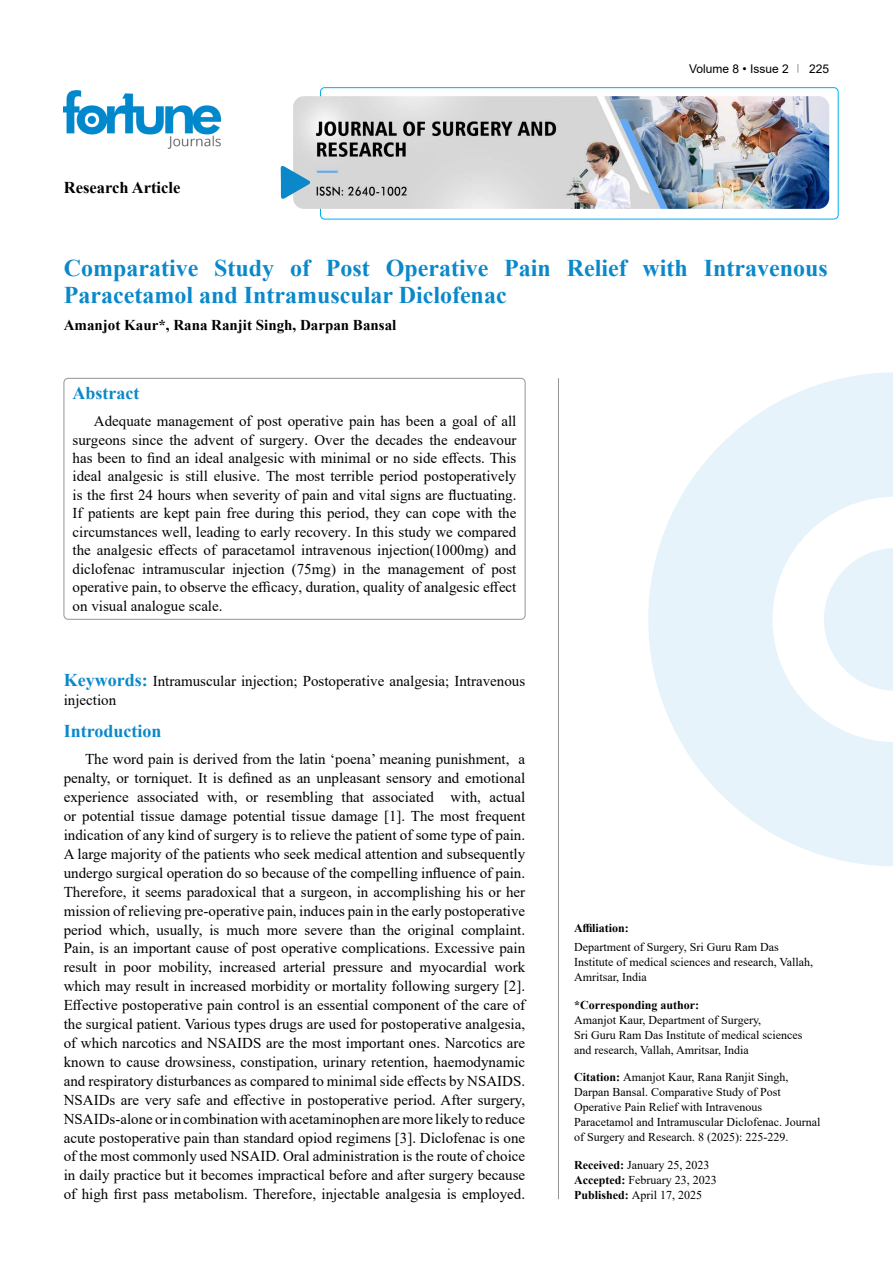
<style>
.page{position:relative;width:893px;height:1263px;background:#fff}
.page>*{position:absolute;margin:0;border:0;box-sizing:border-box;transform-origin:0 0}
.t1{font:700 24px/27px "Times New Roman";color:#0a88ca}
.t2{font:700 18px "Times New Roman";color:#0a88ca}
.t3{font:700 16.5px "Times New Roman";color:#000}
.t4{font:15px/18.9px "Times New Roman";color:#000;text-align:justify}
.t5{font:700 15px "Times New Roman";color:#000}
.t6{font:12px/15px "Times New Roman";color:#000}
.t7{font:700 12px "Times New Roman";color:#000}
.t8{font:12px "Arial";color:#000}
.s1{font-weight:700;font-size:18px;color:#0a88ca}
.s2{font-weight:700}
</style>
<div class="page">
<div style="left:320px;top:87px;width:518px;height:132px;border:1px solid #00aeef;border-radius:4px"></div>
<img style="left:64px;top:90px;width:157px;height:59px">
<img style="left:293px;top:96px;width:536px;height:113px">
<svg style="left:281px;top:166px;width:29px;height:33px"></svg>
<div style="left:64px;top:378px;width:461px;height:241px;border:1px solid #939598;border-radius:4px"></div>
<hr style="left:558px;top:378px;width:1px;height:821px;background:#939598">
<svg style="left:648px;top:372px;width:245px;height:494px;fill:#e6f3fa"></svg>
<svg style="left:824px;top:548px;width:69px;height:143px"></svg>
<p class="t3" style="left:64px;top:175px;width:118px">Research Article</p>
<p class="t8" style="left:689px;top:60px;width:101px">Volume 8 • Issue 2</p>
<p class="t8" style="left:809px;top:60px;width:22px">225</p>
<h1 class="t1" style="left:64px;top:254px;width:765px">Comparative Study of Post Operative Pain Relief with Intravenous<br>Paracetamol and Intramuscular Diclofenac</h1>
<p class="t5" style="left:64px;top:314px;width:334px">Amanjot Kaur*, Rana Ranjit Singh, Darpan Bansal</p>
<p class="t2" style="left:73px;top:380px;width:68px">Abstract</p>
<p class="t4" style="left:73px;top:411px;width:445px;line-height:18.5px;text-indent:21px">Adequate management of post operative pain has been a goal of all surgeons since the advent of surgery. Over the decades the endeavour has been to find an ideal analgesic with minimal or no side effects. This ideal analgesic is still elusive. The most terrible period postoperatively is the first 24 hours when severity of pain and vital signs are fluctuating.<br>If patients are kept pain free during this period, they can cope with the circumstances well, leading to early recovery. In this study we compared the analgesic effects of paracetamol intravenous injection(1000mg) and diclofenac intramuscular injection (75mg) in the management of post operative pain, to observe the efficacy, duration, quality of analgesic effect on visual analogue scale.</p>
<p class="t4" style="left:64px;top:672px;width:463px;line-height:18.5px"><span class="s1">Keywords:</span> Intramuscular injection; Postoperative analgesia; Intravenous injection</p>
<p class="t2" style="left:64px;top:718px;width:99px">Introduction</p>
<p class="t4" style="left:64px;top:749px;width:463px;text-indent:21px">The word pain is derived from the latin ‘poena’ meaning punishment, a penalty, or torniquet. It is defined as an unpleasant sensory and emotional experience associated with, or resembling that associated with, actual or potential tissue damage potential tissue damage [1]. The most frequent indication of any kind of surgery is to relieve the patient of some type of pain.<br>A large majority of the patients who seek medical attention and subsequently undergo surgical operation do so because of the compelling influence of pain.<br>Therefore, it seems paradoxical that a surgeon, in accomplishing his or her mission of relieving pre-operative pain, induces pain in the early postoperative period which, usually, is much more severe than the original complaint.<br>Pain, is an important cause of post operative complications. Excessive pain result in poor mobility, increased arterial pressure and myocardial work which may result in increased morbidity or mortality following surgery [2].<br>Effective postoperative pain control is an essential component of the care of the surgical patient. Various types drugs are used for postoperative analgesia, of which narcotics and NSAIDS are the most important ones. Narcotics are known to cause drowsiness, constipation, urinary retention, haemodynamic and respiratory disturbances as compared to minimal side effects by NSAIDS.<br>NSAIDs are very safe and effective in postoperative period. After surgery, NSAIDs-alone or in combination with acetaminophen are more likely to reduce acute postoperative pain than standard opiod regimens [3]. Diclofenac is one of the most commonly used NSAID. Oral administration is the route of choice in daily practice but it becomes impractical before and after surgery because of high first pass metabolism. Therefore, injectable analgesia is employed.</p>
<p class="t7" style="left:574px;top:919px;width:56px">Affiliation:</p>
<p class="t6" style="left:574px;top:939px;width:241px">Department of Surgery, Sri Guru Ram Das<br>Institute of medical sciences and research, Vallah,<br>Amritsar, India</p>
<p class="t7" style="left:574px;top:996px;width:127px">*Corresponding author:</p>
<p class="t6" style="left:574px;top:1012px;width:230px">Amanjot Kaur, Department of Surgery,<br>Sri Guru Ram Das Institute of medical sciences and research, Vallah, Amritsar, India</p>
<p class="t6" style="left:574px;top:1069px;width:248px"><span class="s2">Citation:</span> Amanjot Kaur, Rana Ranjit Singh, Darpan Bansal. Comparative Study of Post Operative Pain Relief with Intravenous Paracetamol and Intramuscular Diclofenac. Journal of Surgery and Research. 8 (2025): 225-229.</p>
<p class="t6" style="left:574px;top:1157px;width:144px"><span class="s2">Received:</span> January 25, 2023<br><span class="s2">Accepted:</span> February 23, 2023<br><span class="s2">Published:</span> April 17, 2025</p>
</div>
